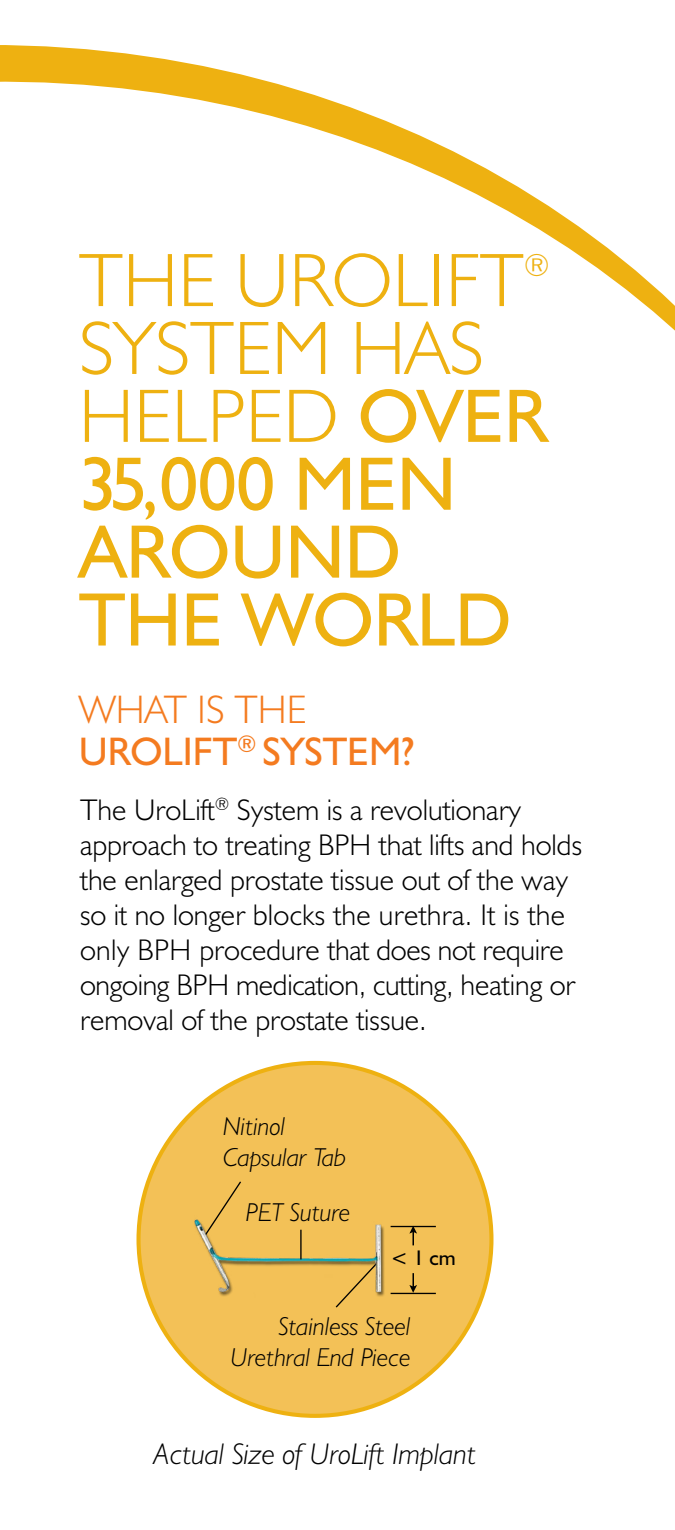
<style>
.page{position:relative;width:675px;height:1530px;background:#fff}
.page>*{position:absolute;margin:0;border:0;box-sizing:border-box;transform-origin:0 0}
.t1{font:76px/68px "Humanist 521 BT";color:#eeb111}
.t2{font:300 76px "Humanist 521 BT";color:#eeb111}
.t3{font:40px/42.5px "Humanist 521 BT";color:#f47b20}
.t4{font:300 31.25px "Humanist 521 BT";color:#eeb111}
.t5{font:300 30px/35px "Humanist 521 BT";color:#000}
.t6{font:italic 300 30px "Humanist 521 BT";color:#000}
.t7{font:italic 300 26px/31.2px "Humanist 521 BT";color:#000}
.t8{font:21.25px "Humanist 521 BT";color:#000}
.s1{font-weight:300}
</style>
<div class="page">
<svg style="left:0;top:45px;width:675px;height:286px"></svg>
<div style="left:139px;top:1063px;width:352px;height:353px;background:#f3c157;border-radius:50%"></div>
<hr style="left:391px;top:1226px;width:45px;height:1px;background:#000">
<hr style="left:391px;top:1293px;width:45px;height:1px;background:#000">
<svg style="left:409px;top:1227px;width:8px;height:18px"></svg>
<svg style="left:409px;top:1273px;width:8px;height:20px"></svg>
<svg style="left:225px;top:1181px;width:16px;height:22px"></svg>
<img style="left:194px;top:1203px;width:198px;height:101px">
<hr style="left:300px;top:1230px;width:2px;height:29px;background:#000">
<h1 class="t2" style="left:79px;top:234px;width:447px">THE UROLIFT</h1>
<p class="t4" style="left:524px;top:246px;width:27px">®</p>
<h1 class="t1" style="left:79px;top:313px;width:470px"><span class="s1">SYSTEM HAS<br>HELPED</span> OVER<br>35,000 MEN<br>AROUND<br>THE WORLD</h1>
<h2 class="t3" style="left:79px;top:687px;width:337px"><span class="s1">WHAT IS THE<br></span>UROLIFT<sup>®</sup> SYSTEM?</h2>
<p class="t5" style="left:80px;top:792px;width:504px">The UroLift<sup>®</sup> System is a revolutionary approach to treating BPH that lifts and holds the enlarged prostate tissue out of the way so it no longer blocks the urethra. It is the only BPH procedure that does not require ongoing BPH medication, cutting, heating or removal of the prostate tissue.</p>
<p class="t7" style="left:223px;top:1110px;width:125px">Nitinol<br>Capsular Tab</p>
<p class="t7" style="left:246px;top:1196px;width:106px">PET Suture</p>
<p class="t8" style="left:390px;top:1245px;width:67px">&lt; 1 cm</p>
<p class="t7" style="left:231px;top:1310px;width:182px;text-align:right">Stainless Steel<br>Urethral End Piece</p>
<p class="t6" style="left:154px;top:1436px;width:324px">Actual Size of UroLift Implant</p>
</div>
